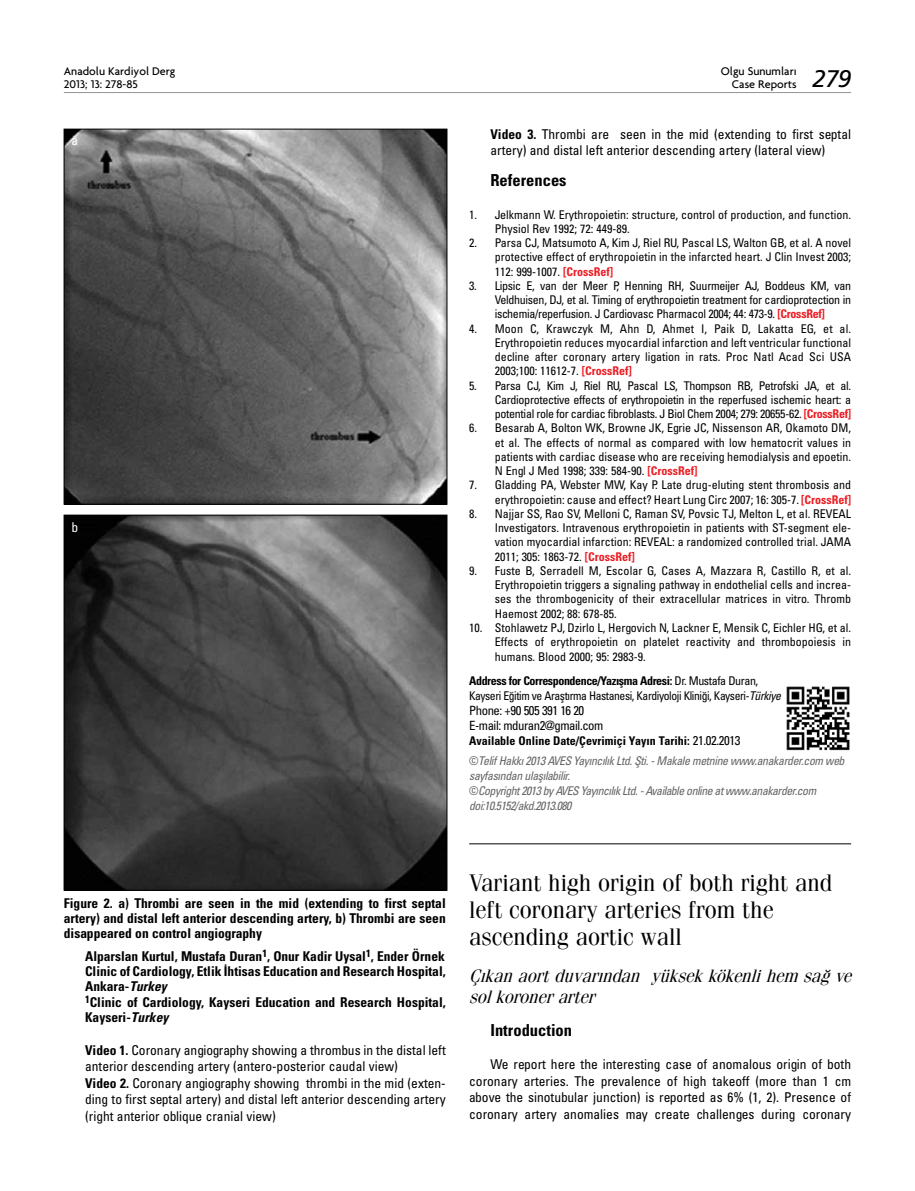
<style>
.page{position:relative;width:915px;height:1191px;background:#fff}
.page>*{position:absolute;margin:0;border:0;box-sizing:border-box;transform-origin:0 0}
.t1{font:24px/27px "Fenice Tr";color:#000}
.t2{font:24px "Frutiger Italic Tr";color:#000}
.t3{font:italic 18px/21px "Fenice Tr";color:#000}
.t4{font:16.5px "Univers Cond Bd Tr";color:#000}
.t5{font:13.5px/16.5px "Univers Condensed Tr";color:#000}
.t6{font:13.5px/15.3px "Univers Cond Bd Tr";color:#000}
.t7{font:13.5px "Univers Condensed Tr";color:#fff}
.t8{font:12.75px/15px "Univers Condensed Tr";letter-spacing:-.035em;color:#000}
.t9{font:12px/14.2px "Univers Condensed Tr";color:#000;text-align:justify}
.t10{font:12px/15px "Univers Cond Ita Tr";letter-spacing:-.04em;color:#636466}
.t11{font:12px "Univers Condensed Tr";letter-spacing:-.035em;color:#000}
.t12{font:500 12px/13.5px "Firma";color:#000;text-align:right}
.t13{font:12px "Univers Cond Bd Tr";letter-spacing:-.02em;color:#000}
.t14{font:12px "Univers Cond Bd Tr";color:#000}
.s1{font-family:"Univers Cond Bd Tr"}
.s2{font-family:"Univers Cond Bd Tr";color:#ed1d24}
.s3{font-family:"Univers Condensed Tr"}
.s4{font-family:"Univers Cond Ita Tr"}
.s5{font-family:"Univers Condensed Tr";font-size:12.75px}
.s6{font-family:"Univers Cond Bd Ita Tr"}
</style>
<div class="page">
<img style="left:786px;top:686px;width:64px;height:64px">
<img style="left:66px;top:517px;width:379px;height:371px">
<div style="left:64px;top:515px;width:383px;height:375px;border:1px solid #000"></div>
<img style="left:66px;top:131px;width:379px;height:371px">
<div style="left:64px;top:129px;width:383px;height:375px;border:1px solid #000"></div>
<hr style="left:469px;top:843px;width:381px;height:1px;background:#000">
<hr style="left:64px;top:92px;width:786px;height:1px;background:#939598">
<p class="t12" style="left:720px;top:64px;width:77px">Olgu Sunumları<br>Case Reports</p>
<p class="t12" style="left:64px;top:64px;width:113px;text-align:left">Anadolu Kardiyol Derg<br>2013; 13: 278-85</p>
<h1 class="t2" style="left:812px;top:65px;width:40px">279</h1>
<p class="t7" style="left:71px;top:132px;width:8px">a</p>
<p class="t7" style="left:71px;top:518px;width:8px">b</p>
<p class="t5" style="left:490px;top:125px;width:362px"><span class="s1">Video 3.</span> Thrombi are seen in the mid (extending to first septal artery) and distal left anterior descending artery (lateral view)</p>
<h3 class="t4" style="left:490px;top:170px;width:78px">References</h3>
<p class="t9" style="left:494px;top:207px;width:358px;text-indent:-26px">1. Jelkmann W. Erythropoietin: structure, control of production, and function.<br>Physiol Rev 1992; 72: 449-89.</p>
<p class="t9" style="left:494px;top:235px;width:358px;text-indent:-26px">2. Parsa CJ, Matsumoto A, Kim J, Riel RU, Pascal LS, Walton GB, et al. A novel protective effect of erythropoietin in the infarcted heart. J Clin Invest 2003; 112: 999-1007. <span class="s2">[CrossRef]</span></p>
<p class="t9" style="left:494px;top:278px;width:358px;text-indent:-26px">3. Lipsic E, van der Meer P, Henning RH, Suurmeijer AJ, Boddeus KM, van Veldhuisen, DJ, et al. Timing of erythropoietin treatment for cardioprotection in ischemia/reperfusion. J Cardiovasc Pharmacol 2004; 44: 473-9. <span class="s2">[CrossRef]</span></p>
<p class="t9" style="left:494px;top:321px;width:358px;text-indent:-26px">4. Moon C, Krawczyk M, Ahn D, Ahmet I, Paik D, Lakatta EG, et al.<br>Erythropoietin reduces myocardial infarction and left ventricular functional decline after coronary artery ligation in rats. Proc Natl Acad Sci USA 2003;100: 11612-7. <span class="s2">[CrossRef]</span></p>
<p class="t9" style="left:494px;top:378px;width:358px;text-indent:-26px">5. Parsa CJ, Kim J, Riel RU, Pascal LS, Thompson RB, Petrofski JA, et al.<br>Cardioprotective effects of erythropoietin in the reperfused ischemic heart: a potential role for cardiac fibroblasts. J Biol Chem 2004; 279: 20655-62. <span class="s2">[CrossRef]</span></p>
<p class="t9" style="left:494px;top:420px;width:358px;text-indent:-26px">6. Besarab A, Bolton WK, Browne JK, Egrie JC, Nissenson AR, Okamoto DM, et al. The effects of normal as compared with low hematocrit values in patients with cardiac disease who are receiving hemodialysis and epoetin.<br>N Engl J Med 1998; 339: 584-90. <span class="s2">[CrossRef]</span></p>
<p class="t9" style="left:469px;top:477px;width:383px;text-align:right">7. Gladding PA, Webster MW, Kay P. Late drug-eluting stent thrombosis and erythropoietin: cause and effect? Heart Lung Circ 2007; 16: 305-7. <span class="s2">[CrossRef]</span></p>
<p class="t9" style="left:494px;top:506px;width:358px;text-indent:-26px">8. Najjar SS, Rao SV, Melloni C, Raman SV, Povsic TJ, Melton L, et al. REVEAL Investigators. Intravenous erythropoietin in patients with ST-segment ele&shy;vation myocardial infarction: REVEAL: a randomized controlled trial. JAMA 2011; 305: 1863-72. <span class="s2">[CrossRef]</span></p>
<p class="t9" style="left:494px;top:563px;width:358px;text-indent:-26px">9. Fuste B, Serradell M, Escolar G, Cases A, Mazzara R, Castillo R, et al.<br>Erythropoietin triggers a signaling pathway in endothelial cells and increa&shy;ses the thrombogenicity of their extracellular matrices in vitro. Thromb Haemost 2002; 88: 678-85.</p>
<p class="t9" style="left:494px;top:620px;width:358px;text-indent:-26px">10. Stohlawetz PJ, Dzirlo L, Hergovich N, Lackner E, Mensik C, Eichler HG, et al.<br>Effects of erythropoietin on platelet reactivity and thrombopoiesis in humans. Blood 2000; 95: 2983-9.</p>
<p class="t13" style="left:469px;top:673px;width:290px">Address for Correspondence/Yaz›şma Adresi: <span class="s3">Dr. Mustafa Duran,</span></p>
<p class="t11" style="left:469px;top:688px;width:313px">Kayseri Eğitim ve Araştırma Hastanesi, Kardiyoloji Kliniği, Kayseri-<span class="s4">Türkiye</span></p>
<p class="t8" style="left:469px;top:703px;width:136px">Phone: +90 505 391 16 20<br>E-mail: mduran2@gmail.com</p>
<p class="t14" style="left:469px;top:733px;width:272px">Available Online Date/Çevrimiçi Yayın Tarihi: <span class="s5">21.02.2013</span></p>
<p class="t10" style="left:469px;top:752px;width:377px"><span class="s3">©</span>Telif Hakk› 2013 AVES Yay›nc›l›k Ltd. Şti. - Makale metnine www.anakarder.com web sayfas›ndan ulaş›labilir.<br><span class="s3">©</span>Copyright 2013 by AVES Yay›nc›l›k Ltd. - Available online at www.anakarder.com doi:10.5152/akd.2013.080</p>
<p class="t6" style="left:64px;top:895px;width:383px;text-align:justify">Figure 2. a) Thrombi are seen in the mid (extending to first septal artery) and distal left anterior descending artery, b) Thrombi are seen disappeared on control angiography</p>
<p class="t6" style="left:85px;top:948px;width:362px">Alparslan Kurtul, Mustafa Duran<sup>1</sup>, Onur Kadir Uysal<sup>1</sup>, Ender Örnek Clinic of Cardiology, Etlik İhtisas Education and Research Hospital, Ankara-<span class="s6">Turkey<br></span><sup>1</sup>Clinic of Cardiology, Kayseri Education and Research Hospital, Kayseri-<span class="s6">Turkey</span></p>
<p class="t5" style="left:85px;top:1041px;width:362px"><span class="s1">Video 1.</span> Coronary angiography showing a thrombus in the distal left anterior descending artery (antero-posterior caudal view)<br><span class="s1">Video 2.</span> Coronary angiography showing thrombi in the mid (exten&shy;ding to first septal artery) and distal left anterior descending artery (right anterior oblique cranial view)</p>
<h1 class="t1" style="left:469px;top:869px;width:364px">Variant high origin of both right and left coronary arteries from the ascending aortic wall</h1>
<h2 class="t3" style="left:469px;top:965px;width:389px">Çıkanaortduvarından yüksekkökenlihem sağve solkoronerarter</h2>
<h3 class="t4" style="left:490px;top:1020px;width:83px">Introduction</h3>
<p class="t5" style="left:469px;top:1055px;width:383px;text-align:justify;text-indent:21px">We report here the interesting case of anomalous origin of both coronary arteries. The prevalence of high takeoff (more than 1 cm above the sinotubular junction) is reported as 6% (1, 2). Presence of coronary artery anomalies may create challenges during coronary</p>
</div>
